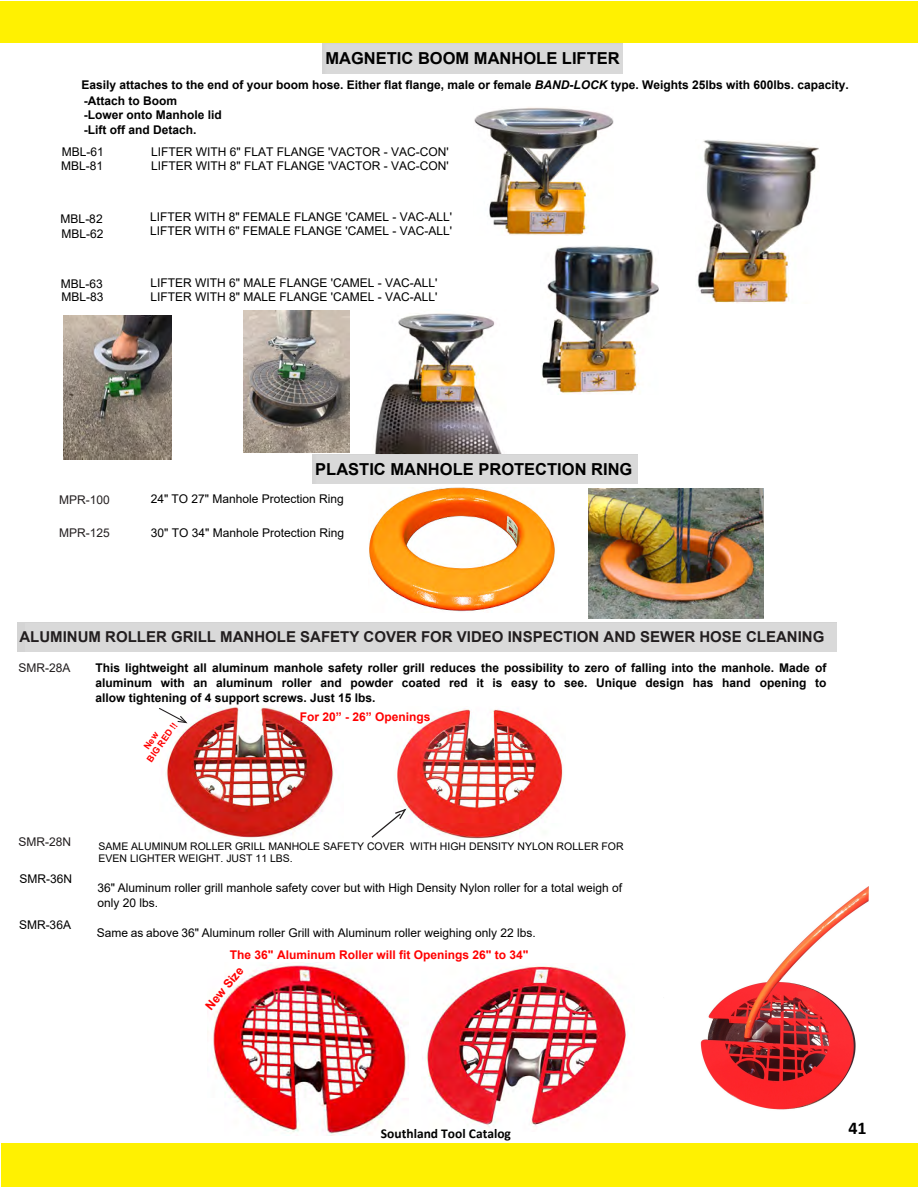
<style>
.page{position:relative;width:918px;height:1188px;background:#fff}
.page>*{position:absolute;margin:0;border:0;box-sizing:border-box;transform-origin:0 0}
.t1{font:700 18px "Calibri";color:#000}
.t2{font:700 16.5px "Arial";color:#000}
.t3{font:700 15px "Arial";color:#221e1f}
.t4{font:700 13.5px "Calibri";color:#000}
.t5{font:12px/14.4px "Arial";color:#000}
.t6{font:700 12px/15px "Arial";color:#000}
.t7{font:700 12px "Arial";color:#f00}
.t8{font:12px "Arial";color:#231f20}
.t9{font:10.5px/12.6px "Arial";color:#000}
.t10{font:700 9px/10.1px "Arial";color:#f00}
.s1{font-style:italic}
</style>
<div class="page">
<img style="left:64px;top:316px;width:108px;height:143px">
<img style="left:244px;top:311px;width:106px;height:141px">
<div style="left:0;top:2px;width:918px;height:41px;background:#fff101"></div>
<div style="left:1px;top:1143px;width:917px;height:44px;background:#fff101"></div>
<img style="left:166px;top:707px;width:168px;height:132px">
<img style="left:395px;top:708px;width:169px;height:131px">
<svg style="left:371px;top:807px;width:37px;height:32px"></svg>
<svg style="left:159px;top:708px;width:31px;height:16px"></svg>
<img style="left:426px;top:966px;width:202px;height:161px">
<img style="left:211px;top:963px;width:198px;height:172px">
<img style="left:375px;top:313px;width:127px;height:140px">
<img style="left:474px;top:107px;width:139px;height:128px">
<img style="left:541px;top:246px;width:117px;height:148px">
<img style="left:697px;top:140px;width:122px;height:163px">
<img style="left:700px;top:886px;width:169px;height:224px">
<img style="left:369px;top:487px;width:186px;height:125px">
<img style="left:588px;top:489px;width:175px;height:130px">
<h2 class="t2" style="left:325px;top:47px;width:296px">MAGNETIC BOOM MANHOLE LIFTER</h2>
<p class="t6" style="left:81px;top:77px;width:769px;line-height:16.2px">Easily attaches to the end of your boom hose. Either flat flange, male or female <span class="s1">BAND-LOCK</span> type. Weights 25lbs with 600lbs. capacity. -Attach to Boom</p>
<p class="t6" style="left:84px;top:108px;width:140px;line-height:14.4px">-Lower onto Manhole lid -Lift off and Detach.</p>
<p class="t5" style="left:61px;top:144px;width:44px">MBL-61<br>MBL-81</p>
<p class="t5" style="left:151px;top:145px;width:299px">LIFTER WITH 6" FLAT FLANGE 'VACTOR - VAC-CON'<br>LIFTER WITH 8" FLAT FLANGE 'VACTOR - VAC-CON'</p>
<p class="t5" style="left:61px;top:211px;width:44px;line-height:14.9px">MBL-82<br>MBL-62</p>
<p class="t5" style="left:61px;top:277px;width:44px;line-height:13.5px">MBL-63<br>MBL-83</p>
<p class="t5" style="left:150px;top:209px;width:304px">LIFTER WITH 8" FEMALE FLANGE 'CAMEL - VAC-ALL'<br>LIFTER WITH 6" FEMALE FLANGE 'CAMEL - VAC-ALL'</p>
<p class="t5" style="left:151px;top:275px;width:288px">LIFTER WITH 6" MALE FLANGE 'CAMEL - VAC-ALL'<br>LIFTER WITH 8" MALE FLANGE 'CAMEL - VAC-ALL'</p>
<h2 class="t2" style="left:315px;top:458px;width:319px">PLASTIC MANHOLE PROTECTION RING</h2>
<p class="t8" style="left:59px;top:491px;width:52px">MPR-100</p>
<p class="t5" style="left:151px;top:491px;width:195px">24" TO 27" Manhole Protection Ring</p>
<p class="t8" style="left:59px;top:524px;width:52px">MPR-125</p>
<p class="t5" style="left:151px;top:525px;width:195px">30" TO 34" Manhole Protection Ring</p>
<p class="t3" style="left:19px;top:626px;width:807px">ALUMINUM ROLLER GRILL MANHOLE SAFETY COVER FOR VIDEO INSPECTION AND SEWER HOSE CLEANING</p>
<p class="t8" style="left:19px;top:660px;width:54px">SMR-28A</p>
<p class="t6" style="left:96px;top:661px;width:732px;text-align:justify">This lightweight all aluminum manhole safety roller grill reduces the possibility to zero of falling into the manhole. Made of aluminum with an aluminum roller and powder coated red it is easy to see. Unique design has hand opening to allow tightening of 4 support screws. Just 15 lbs.</p>
<p class="t10" style="left:137px;top:752px;width:47px;text-indent:9px;rotate:-55deg">New<br>BIG RED !!</p>
<p class="t7" style="left:300px;top:708px;width:132px">For 20” - 26” Openings</p>
<p class="t8" style="left:18px;top:834px;width:54px">SMR-28N</p>
<p class="t5" style="left:20px;top:872px;width:54px">SMR-36N</p>
<p class="t5" style="left:19px;top:918px;width:54px">SMR-36A</p>
<p class="t9" style="left:99px;top:840px;width:527px">SAME ALUMINUM ROLLER GRILL MANHOLE SAFETY COVER WITH HIGH DENSITY NYLON ROLLER FOR<br>EVEN LIGHTER WEIGHT. JUST 11 LBS.</p>
<p class="t5" style="left:98px;top:880px;width:526px;line-height:15px">36" Aluminum roller grill manhole safety cover but with High Density Nylon roller for a total weigh of only 20 lbs.</p>
<p class="t5" style="left:97px;top:925px;width:441px">Same as above 36" Aluminum roller Grill with Aluminum roller weighing only 22 lbs.</p>
<p class="t7" style="left:230px;top:947px;width:300px">The 36" Aluminum Roller will fit Openings 26" to 34"</p>
<p class="t7" style="left:201px;top:1003px;width:54px;rotate:-50deg">New Size</p>
<p class="t4" style="left:381px;top:1124px;width:132px">Southland Tool Catalog</p>
<h1 class="t1" style="left:849px;top:1116px;width:20px">41</h1>
</div>
